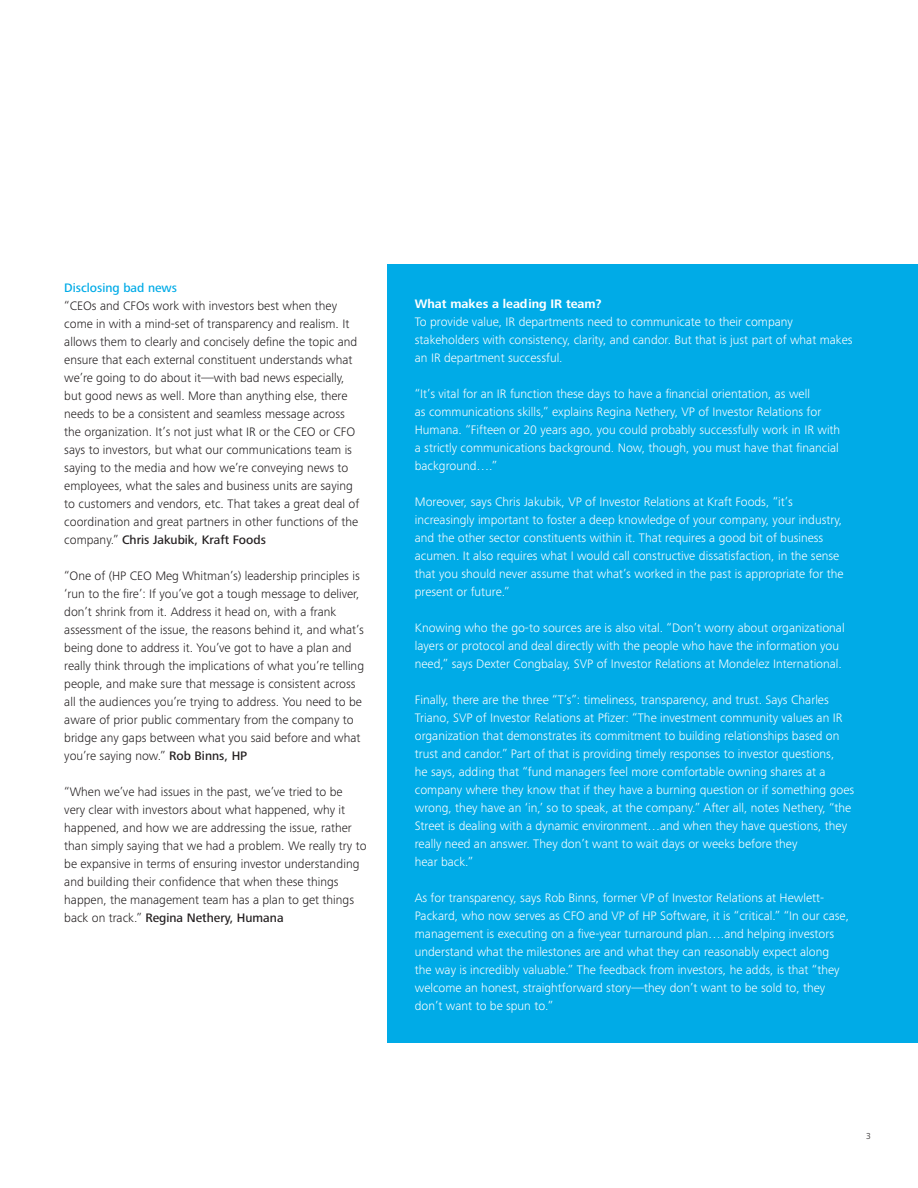
<style>
.page{position:relative;width:918px;height:1188px;background:#fff}
.page>*{position:absolute;margin:0;border:0;box-sizing:border-box;transform-origin:0 0}
.Subhead_2{font:300 12.75px/18px "Frutiger Next Pro";color:#fff}
.t1{font:300 12.75px/18px "Frutiger Next Pro";color:#231f20}
.Subhead_2-2{font:700 12.75px "Frutiger Next Pro";color:#fff}
.Subhead_2-3{font:500 12.75px "Frutiger Next Pro";color:#00abe7}
.t2{font:300 9px "Frutiger Next Pro";color:#231f20}
.s1{font-weight:500}
</style>
<div class="page">
<div style="left:388px;top:265px;width:530px;height:778px;background:#00abe7"></div>
<p class="Subhead_2-3" style="left:64px;top:280px;width:114px">Disclosing bad news</p>
<p class="t1" style="left:64px;top:297px;width:297px">“CEOs and CFOs work with investors best when they come in with a mind-set of transparency and realism. It allows them to clearly and concisely define the topic and ensure that each external constituent understands what we’re going to do about it—with bad news especially, but good news as well. More than anything else, there needs to be a consistent and seamless message across the organization. It’s not just what IR or the CEO or CFO says to investors, but what our communications team is saying to the media and how we’re conveying news to employees, what the sales and business units are saying to customers and vendors, etc. That takes a great deal of coordination and great partners in other functions of the company.” <span class="s1">Chris Jakubik, Kraft Foods</span></p>
<p class="t1" style="left:64px;top:567px;width:301px">“One of (HP CEO Meg Whitman’s) leadership principles is ‘run to the fire’: If you’ve got a tough message to deliver, don’t shrink from it. Address it head on, with a frank assessment of the issue, the reasons behind it, and what’s being done to address it. You’ve got to have a plan and really think through the implications of what you’re telling people, and make sure that message is consistent across all the audiences you’re trying to address. You need to be aware of prior public commentary from the company to bridge any gaps between what you said before and what you’re saying now.” <span class="s1">Rob Binns, HP</span></p>
<p class="t1" style="left:64px;top:783px;width:304px">“When we’ve had issues in the past, we’ve tried to be very clear with investors about what happened, why it happened, and how we are addressing the issue, rather than simply saying that we had a problem. We really try to be expansive in terms of ensuring investor understanding and building their confidence that when these things happen, the management team has a plan to get things back on track.” <span class="s1">Regina Nethery, Humana</span></p>
<p class="Subhead_2-2" style="left:415px;top:296px;width:188px">What makes a leading IR team?</p>
<p class="Subhead_2" style="left:415px;top:312px;width:439px">To provide value, IR departments need to communicate to their company stakeholders with consistency, clarity, and candor. But that is just part of what makes an IR department successful.</p>
<p class="Subhead_2" style="left:415px;top:384px;width:427px">“It’s vital for an IR function these days to have a financial orientation, as well<br>as communications skills,” explains Regina Nethery, VP of Investor Relations for Humana. “Fifteen or 20 years ago, you could probably successfully work in IR with a strictly communications background. Now, though, you must have that financial background….”</p>
<p class="Subhead_2" style="left:415px;top:492px;width:430px">Moreover, says Chris Jakubik, VP of Investor Relations at Kraft Foods, “it’s increasingly important to foster a deep knowledge of your company, your industry, and the other sector constituents within it. That requires a good bit of business acumen. It also requires what I would call constructive dissatisfaction, in the sense that you should never assume that what’s worked in the past is appropriate for the present or future.”</p>
<p class="Subhead_2" style="left:415px;top:618px;width:431px">Knowing who the go-to sources are is also vital. “Don’t worry about organizational layers or protocol and deal directly with the people who have the information you need,” says Dexter Congbalay, SVP of Investor Relations at Mondelez International.</p>
<p class="Subhead_2" style="left:415px;top:690px;width:441px">Finally, there are the three “T’s”: timeliness, transparency, and trust. Says Charles Triano, SVP of Investor Relations at Pfizer: “The investment community values an IR organization that demonstrates its commitment to building relationships based on trust and candor.” Part of that is providing timely responses to investor questions,<br>he says, adding that “fund managers feel more comfortable owning shares at a company where they know that if they have a burning question or if something goes wrong, they have an ‘in,’ so to speak, at the company.” After all, notes Nethery, “the Street is dealing with a dynamic environment…and when they have questions, they really need an answer. They don’t want to wait days or weeks before they<br>hear back.”</p>
<p class="Subhead_2" style="left:415px;top:888px;width:436px">As for transparency, says Rob Binns, former VP of Investor Relations at Hewlett-Packard, who now serves as CFO and VP of HP Software, it is “critical.” “In our case, management is executing on a five-year turnaround plan….and helping investors understand what the milestones are and what they can reasonably expect along the way is incredibly valuable.” The feedback from investors, he adds, is that “they welcome an honest, straightforward story—they don’t want to be sold to, they don’t want to be spun to.”</p>
<p class="t2" style="left:866px;top:1131px;width:6px">3</p>
</div>
